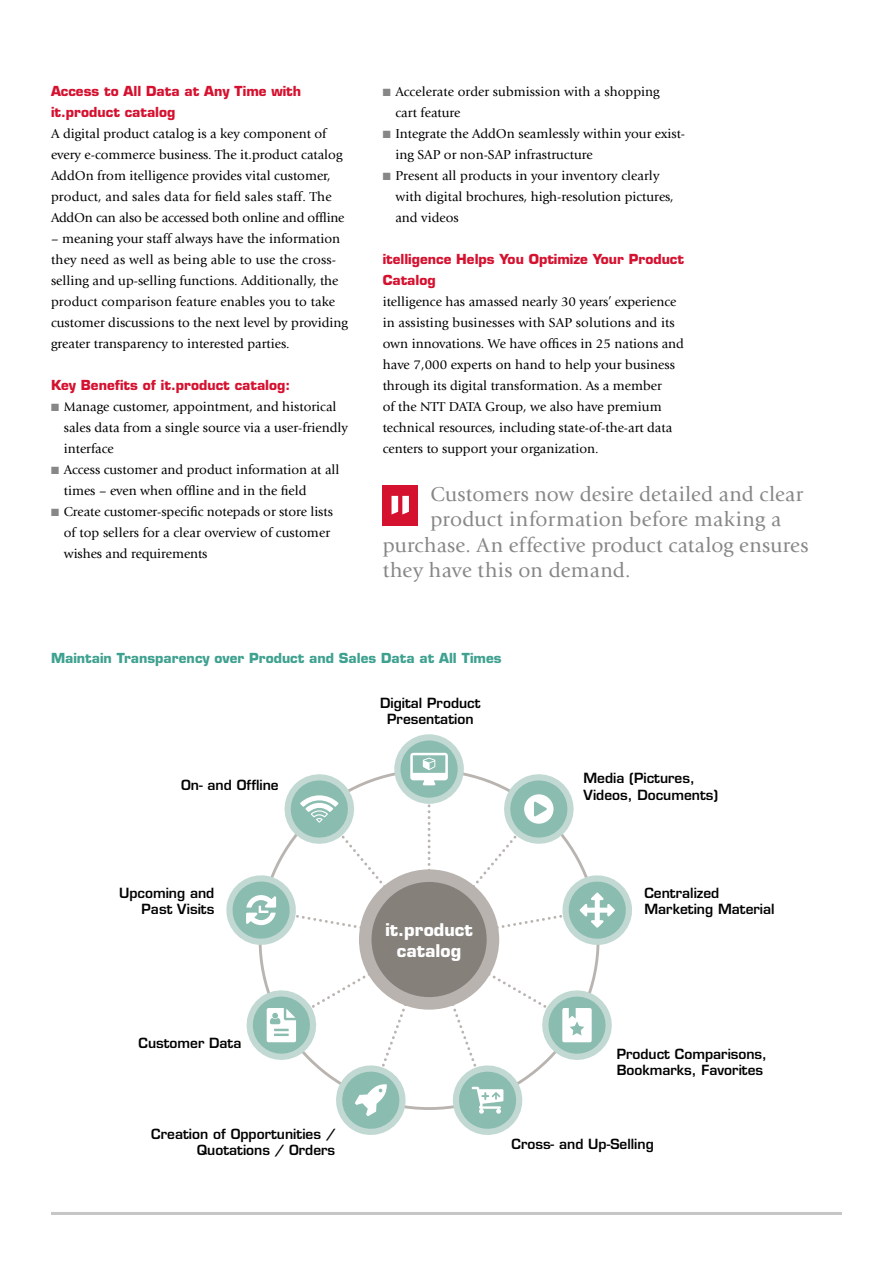
<style>
.page{position:relative;width:893px;height:1263px;background:#fff}
.page>*{position:absolute;margin:0;border:0;box-sizing:border-box;transform-origin:0 0}
.t1{font:21px "Giovanni LTCE";letter-spacing:.01em;color:#878787}
.t2{font:700 17.1px/20.5px "Eurostile LTCE";color:#fff;text-align:center}
.t3{font:600 13.65px/16.4px "Eurostile LTCE";color:#020203}
.t4{font:13.5px/21px "Giovanni LTCE";color:#000}
.t5{font:700 13.5px/21px "Eurostile LTCE";color:#d51130}
.t6{font:700 13.5px "Eurostile LTCE";color:#3fa190}
.s1{color:#878787}
</style>
<div class="page">
<hr style="left:51px;top:1212px;width:791px;height:3px;background:#c6c6c6">
<div style="left:383px;top:485px;width:35px;height:40px;background:#d51130"></div>
<svg style="left:392px;top:496px;width:17px;height:18px"></svg>
<div style="left:359px;top:869px;width:140px;height:141px;background:#b8b3af;border-radius:50%"></div>
<div style="left:371px;top:882px;width:116px;height:115px;background:#86807b;border-radius:50%"></div>
<svg style="left:458px;top:772px;width:174px;height:176px"></svg>
<svg style="left:246px;top:961px;width:169px;height:174px"></svg>
<svg style="left:226px;top:772px;width:175px;height:176px"></svg>
<div style="left:394px;top:734px;width:70px;height:70px;background:#c1d9d2;border-radius:50%"></div>
<div style="left:400px;top:740px;width:58px;height:58px;background:#8abcb0;border-radius:50%"></div>
<svg style="left:410px;top:753px;width:38px;height:132px"></svg>
<svg style="left:443px;top:961px;width:169px;height:174px"></svg>
<p class="t5" style="left:51px;top:81px;width:252px">Access to All Data at Any Time with it.product catalog</p>
<p class="t4" style="left:51px;top:123px;width:295px">A digital product catalog is a key component of every e-commerce business. The it.product catalog AddOn from itelligence provides vital customer, product, and sales data for field sales staff. The AddOn can also be accessed both online and offline</p>
<p class="t4" style="left:51px;top:228px;width:298px">– meaning your staff always have the information they need as well as being able to use the cross&shy;selling and up-selling functions. Additionally, the product comparison feature enables you to take customer discussions to the next level by providing greater transparency to interested parties.</p>
<p class="t5" style="left:51px;top:375px;width:241px">Key Benefits of it.product catalog:</p>
<p class="t4" style="left:64px;top:396px;width:286px;text-indent:-13px"><span class="s1">■</span> Manage customer, appointment, and historical sales data from a single source via a user-friendly interface</p>
<p class="t4" style="left:64px;top:459px;width:277px;text-indent:-13px"><span class="s1">■</span> Access customer and product information at all times – even when offline and in the field</p>
<p class="t4" style="left:64px;top:501px;width:271px;text-indent:-13px"><span class="s1">■</span> Create customer-specific notepads or store lists of top sellers for a clear overview of customer wishes and requirements</p>
<p class="t4" style="left:395px;top:81px;width:266px;text-indent:-13px"><span class="s1">■</span> Accelerate order submission with a shopping cart feature</p>
<p class="t4" style="left:395px;top:123px;width:291px;text-indent:-13px"><span class="s1">■</span> Integrate the AddOn seamlessly within your exist&shy;ing SAP or non-SAP infrastructure</p>
<p class="t4" style="left:395px;top:165px;width:280px;text-indent:-13px"><span class="s1">■</span> Present all products in your inventory clearly with digital brochures, high-resolution pictures, and videos</p>
<p class="t5" style="left:383px;top:249px;width:303px">itelligence Helps You Optimize Your Product<br>Catalog</p>
<p class="t4" style="left:383px;top:291px;width:303px">itelligence has amassed nearly 30 years’ experience in assisting businesses with SAP solutions and its own innovations. We have offices in 25 nations and have 7,000 experts on hand to help your business through its digital transformation. As a member<br>of the NTT DATA Group, we also have premium technical resources, including state-of-the-art data centers to support your organization.</p>
<h1 class="t1" style="left:431px;top:482px;width:374px">Customers now desire detailed and clear</h1>
<h1 class="t1" style="left:431px;top:507px;width:352px">product information before making a</h1>
<h1 class="t1" style="left:383px;top:533px;width:427px">purchase. An effective product catalog ensures</h1>
<h1 class="t1" style="left:383px;top:558px;width:249px">they have this on demand.</h1>
<p class="t6" style="left:51px;top:650px;width:452px">Maintain Transparency over Product and Sales Data at All Times</p>
<p class="t3" style="left:181px;top:776px;width:99px">On- and Offline</p>
<p class="t3" style="left:119px;top:884px;width:97px;text-align:right">Upcoming and<br>Past Visits</p>
<p class="t3" style="left:139px;top:1035px;width:104px">Customer Data</p>
<p class="t3" style="left:151px;top:1125px;width:185px;text-align:right">Creation of Opportunities /<br>Quotations / Orders</p>
<p class="t3" style="left:380px;top:694px;width:102px;text-align:center">Digital Product<br>Presentation</p>
<p class="t2" style="left:385px;top:919px;width:89px">it.product catalog</p>
<p class="t3" style="left:583px;top:770px;width:136px">Media (Pictures,<br>Videos, Documents)</p>
<p class="t3" style="left:644px;top:885px;width:132px">Centralized<br>Marketing Material</p>
<p class="t3" style="left:617px;top:1045px;width:152px">Product Comparisons,<br>Bookmarks, Favorites</p>
<p class="t3" style="left:511px;top:1136px;width:144px">Cross- and Up-Selling</p>
</div>
